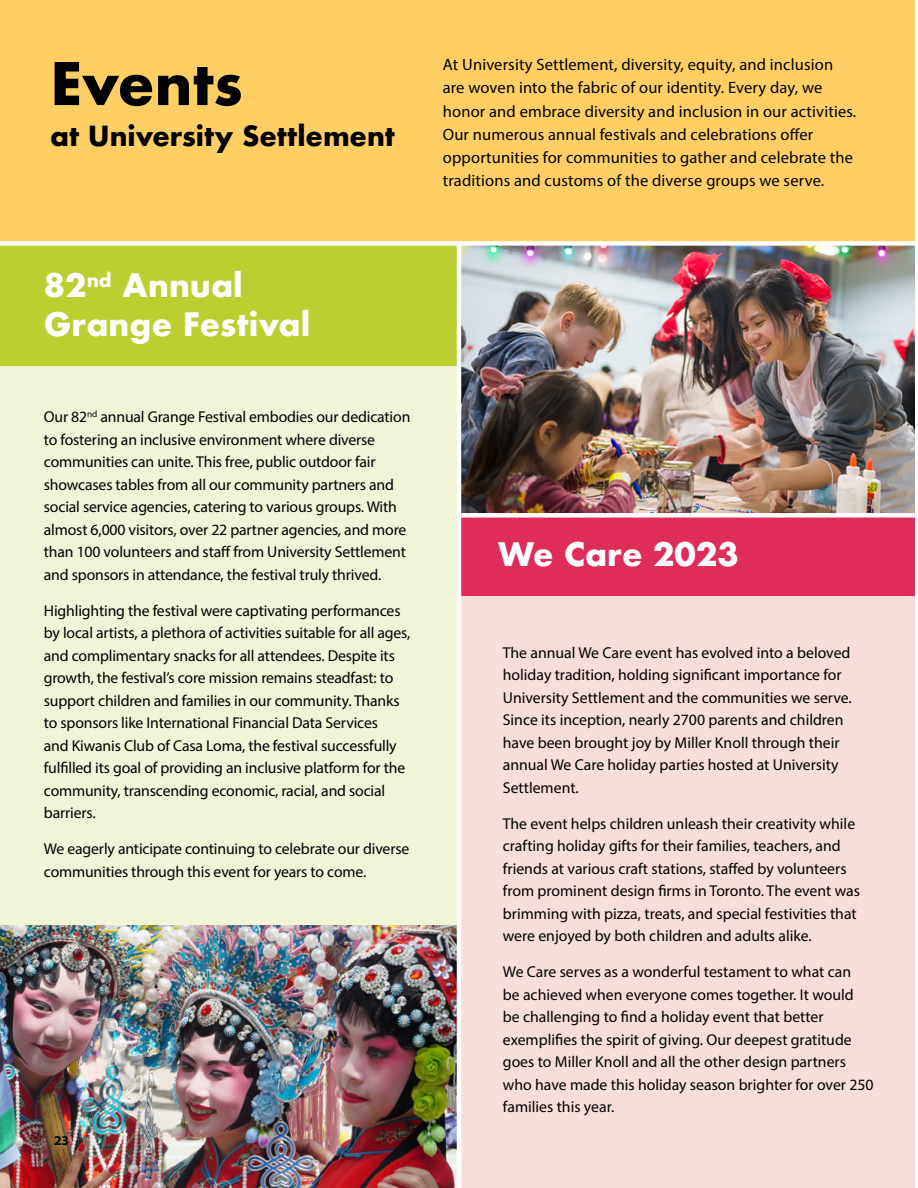
<style>
.page{position:relative;width:918px;height:1188px;background:#fff}
.page>*{position:absolute;margin:0;border:0;box-sizing:border-box;transform-origin:0 0}
.t1{font:700 57.15px "Futura";letter-spacing:-.005em;color:#000101}
.t2{font:700 31.5px/39px "Futura";color:#fff}
.t3{font:700 27px "Futura";letter-spacing:-.005em;color:#000101}
.t4{font:16.5px/23.2px "Myriad Pro";letter-spacing:.01em;color:#000101}
.t5{font:15.75px/22.5px "Myriad Pro";letter-spacing:-.01em;color:#000101}
.t6{font:700 13.5px "Myriad Pro";color:#000101}
</style>
<div class="page">
<div style="left:0;top:0;width:918px;height:246px;background:#ffcf65"></div>
<div style="left:0;top:325px;width:459px;height:601px;background:#f1f5d6"></div>
<div style="left:459px;top:594px;width:459px;height:594px;background:#f8dddb"></div>
<img style="left:461px;top:246px;width:454px;height:267px">
<img style="left:0;top:926px;width:457px;height:262px">
<div style="left:0;top:245px;width:459px;height:121px;background:#bccf31"></div>
<div style="left:459px;top:516px;width:459px;height:79px;background:#df2d5a"></div>
<hr style="left:457px;top:243px;width:4px;height:945px;background:#fff">
<div style="left:0;top:241px;width:918px;height:5px;background:#fff"></div>
<div style="left:461px;top:513px;width:457px;height:5px;background:#fff"></div>
<hr style="left:915px;top:0;width:3px;height:1188px;background:#fff">
<h1 class="t1" style="left:50px;top:42px;width:194px">Events</h1>
<h3 class="t3" style="left:50px;top:116px;width:346px">at University Settlement</h3>
<h2 class="t2" style="left:44px;top:266px;width:268px">82<sup>nd</sup> Annual<br>Grange Festival</h2>
<p class="t5" style="left:44px;top:405px;width:368px">Our 82<sup>nd</sup> annual Grange Festival embodies our dedication to fostering an inclusive environment where diverse communities can unite. This free, public outdoor fair showcases tables from all our community partners and social service agencies, catering to various groups. With almost 6,000 visitors, over 22 partner agencies, and more than 100 volunteers and staff from University Settlement and sponsors in attendance, the festival truly thrived.</p>
<p class="t5" style="left:44px;top:599px;width:368px">Highlighting the festival were captivating performances by local artists, a plethora of activities suitable for all ages, and complimentary snacks for all attendees. Despite its growth, the festival’s core mission remains steadfast: to support children and families in our community. Thanks to sponsors like International Financial Data Services<br>and Kiwanis Club of Casa Loma, the festival successfully fulfilled its goal of providing an inclusive platform for the community, transcending economic, racial, and social barriers.</p>
<p class="t5" style="left:44px;top:838px;width:367px">We eagerly anticipate continuing to celebrate our diverse communities through this event for years to come.</p>
<p class="t6" style="left:54px;top:1131px;width:16px">23</p>
<p class="t4" style="left:443px;top:53px;width:415px">At University Settlement, diversity, equity, and inclusion are woven into the fabric of our identity. Every day, we honor and embrace diversity and inclusion in our activities.<br>Our numerous annual festivals and celebrations offer opportunities for communities to gather and celebrate the traditions and customs of the diverse groups we serve.</p>
<h2 class="t2" style="left:498px;top:535px;width:242px">We Care 2023</h2>
<p class="t5" style="left:503px;top:641px;width:350px">The annual We Care event has evolved into a beloved holiday tradition, holding significant importance for University Settlement and the communities we serve.<br>Since its inception, nearly 2700 parents and children have been brought joy by Miller Knoll through their annual We Care holiday parties hosted at University Settlement.</p>
<p class="t5" style="left:503px;top:812px;width:359px">The event helps children unleash their creativity while crafting holiday gifts for their families, teachers, and friends at various craft stations, staffed by volunteers from prominent design firms in Toronto. The event was brimming with pizza, treats, and special festivities that were enjoyed by both children and adults alike.</p>
<p class="t5" style="left:503px;top:961px;width:372px">We Care serves as a wonderful testament to what can<br>be achieved when everyone comes together. It would be challenging to find a holiday event that better exemplifies the spirit of giving. Our deepest gratitude goes to Miller Knoll and all the other design partners who have made this holiday season brighter for over 250 families this year.</p>
</div>
